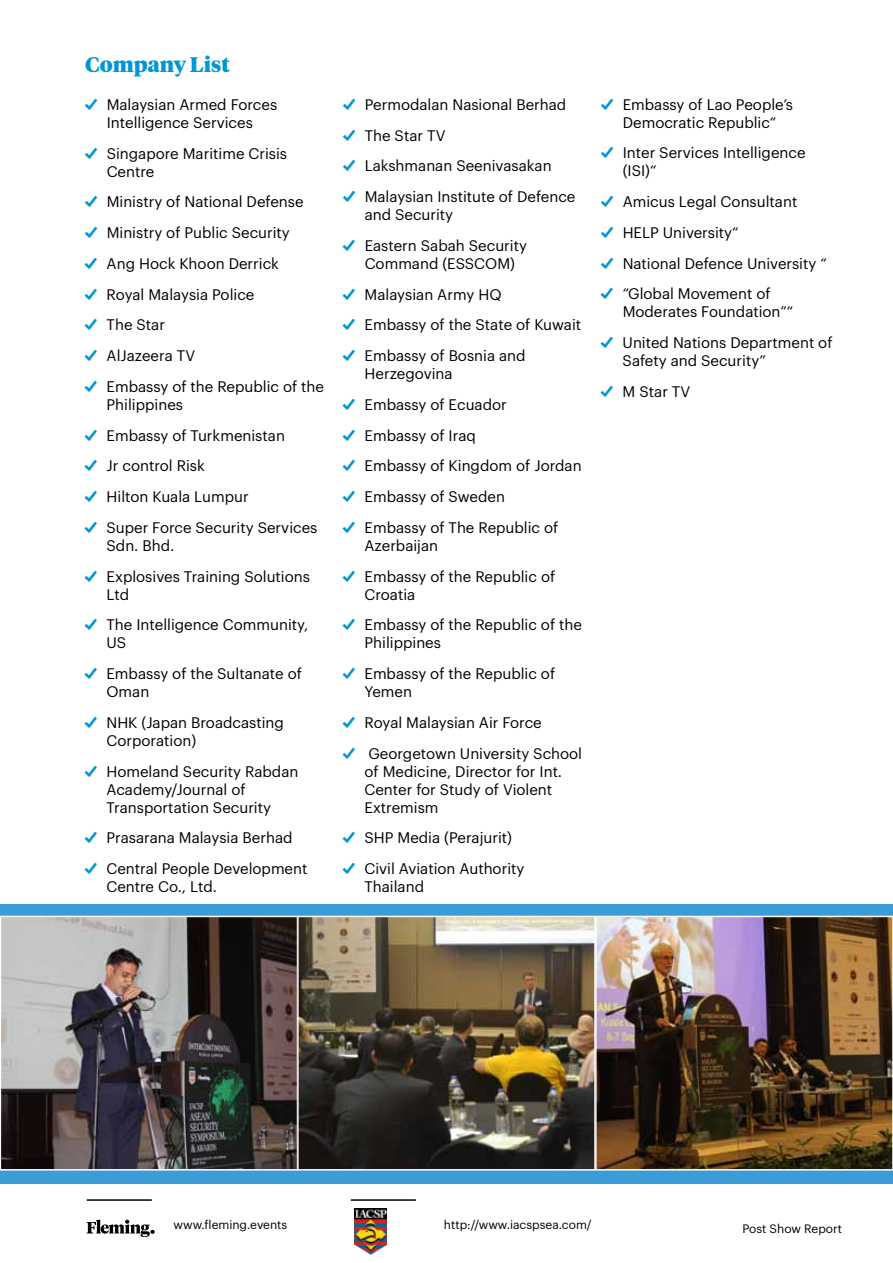
<style>
.page{position:relative;width:893px;height:1263px;background:#fff}
.page>*{position:absolute;margin:0;border:0;box-sizing:border-box;transform-origin:0 0}
.t1{font:900 21px "Tiempos Headline";color:#0096d4}
.t2{font:15px/30.8px "Graphik";color:#000}
.t3{font:12px "Graphik";color:#000}
</style>
<div class="page">
<svg style="left:87px;top:1219px;width:68px;height:18px"></svg>
<hr style="left:87px;top:1199px;width:65px;height:2px;background:#000">
<hr style="left:351px;top:1199px;width:65px;height:2px;background:#000">
<img style="left:355px;top:1209px;width:32px;height:45px">
<div style="left:0;top:904px;width:893px;height:279px;background:#3a9dd7"></div>
<img style="left:3px;top:919px;width:292px;height:248px">
<div style="left:0;top:916px;width:298px;height:254px;border:2px solid #fff"></div>
<img style="left:300px;top:919px;width:293px;height:248px">
<div style="left:297px;top:916px;width:299px;height:254px;border:2px solid #fff"></div>
<img style="left:598px;top:919px;width:292px;height:248px">
<div style="left:595px;top:916px;width:298px;height:254px;border:2px solid #fff"></div>
<h1 class="t1" style="left:85px;top:50px;width:146px">Company List</h1>
<p class="t2" style="left:107px;top:94px;width:172px;line-height:18px">Malaysian Armed Forces<br>Intelligence Services</p>
<p class="t2" style="left:107px;top:143px;width:182px;line-height:18px">Singapore Maritime Crisis<br>Centre</p>
<p class="t2" style="left:107px;top:185px;width:219px">Ministry of National Defense<br>Ministry of Public Security<br>Ang Hock Khoon Derrick<br>Royal Malaysia Police<br>The Star<br>AlJazeera TV<br>Embassy of the Republic of the</p>
<p class="t2" style="left:107px;top:388px;width:212px">Philippines<br>Embassy of Turkmenistan<br>Jr control Risk<br>Hilton Kuala Lumpur<br>Super Force Security Services</p>
<p class="t2" style="left:107px;top:529px;width:205px">Sdn. Bhd.<br>Explosives Training Solutions</p>
<p class="t2" style="left:107px;top:578px;width:203px">Ltd<br>The Intelligence Community,</p>
<p class="t2" style="left:106px;top:626px;width:197px">US<br>Embassy of the Sultanate of</p>
<p class="t2" style="left:106px;top:675px;width:179px">Oman<br>NHK (Japan Broadcasting</p>
<p class="t2" style="left:106px;top:724px;width:193px">Corporation)<br>Homeland Security Rabdan</p>
<p class="t2" style="left:106px;top:779px;width:166px;line-height:18px">Academy/Journal of<br>Transportation Security</p>
<p class="t2" style="left:106px;top:821px;width:203px">Prasarana Malaysia Berhad<br>Central People Development</p>
<p class="t2" style="left:106px;top:870px;width:112px">Centre Co., Ltd.</p>
<p class="t2" style="left:365px;top:88px;width:212px">Permodalan Nasional Berhad<br>The Star TV<br>Lakshmanan Seenivasakan<br>Malaysian Institute of Defence</p>
<p class="t2" style="left:365px;top:198px;width:164px">and Security<br>Eastern Sabah Security</p>
<p class="t2" style="left:365px;top:247px;width:218px">Command (ESSCOM)<br>Malaysian Army HQ<br>Embassy of the State of Kuwait<br>Embassy of Bosnia and</p>
<p class="t2" style="left:365px;top:357px;width:219px">Herzegovina<br>Embassy of Ecuador<br>Embassy of Iraq<br>Embassy of Kingdom of Jordan<br>Embassy of Sweden<br>Embassy of The Republic of</p>
<p class="t2" style="left:365px;top:529px;width:192px">Azerbaijan<br>Embassy of the Republic of</p>
<p class="t2" style="left:364px;top:577px;width:219px">Croatia<br>Embassy of the Republic of the</p>
<p class="t2" style="left:364px;top:626px;width:192px">Philippines<br>Embassy of the Republic of</p>
<p class="t2" style="left:364px;top:675px;width:219px">Yemen<br>Royal Malaysian Air Force<br>Georgetown University School</p>
<p class="t2" style="left:364px;top:761px;width:199px;line-height:18px">of Medicine, Director for Int.<br>Center for Study of Violent<br>Extremism</p>
<p class="t2" style="left:364px;top:821px;width:161px">SHP Media (Perajurit)<br>Civil Aviation Authority</p>
<p class="t2" style="left:364px;top:870px;width:61px">Thailand</p>
<p class="t2" style="left:623px;top:94px;width:172px;line-height:18px">Embassy of Lao People’s<br>Democratic Republic“</p>
<p class="t2" style="left:623px;top:143px;width:184px;line-height:18px">Inter Services Intelligence (ISI)“</p>
<p class="t2" style="left:623px;top:185px;width:206px">Amicus Legal Consultant<br>HELP University“<br>National Defence University “ “Global Movement of</p>
<p class="t2" style="left:623px;top:295px;width:211px">Moderates Foundation”“<br>United Nations Department of</p>
<p class="t2" style="left:623px;top:344px;width:145px">Safety and Security”<br>M Star TV</p>
<p class="t3" style="left:173px;top:1216px;width:115px">www.fleming.events</p>
<p class="t3" style="left:444px;top:1216px;width:149px">http://www.iacspsea.com/</p>
<p class="t3" style="left:742px;top:1220px;width:101px">Post Show Report</p>
</div>
